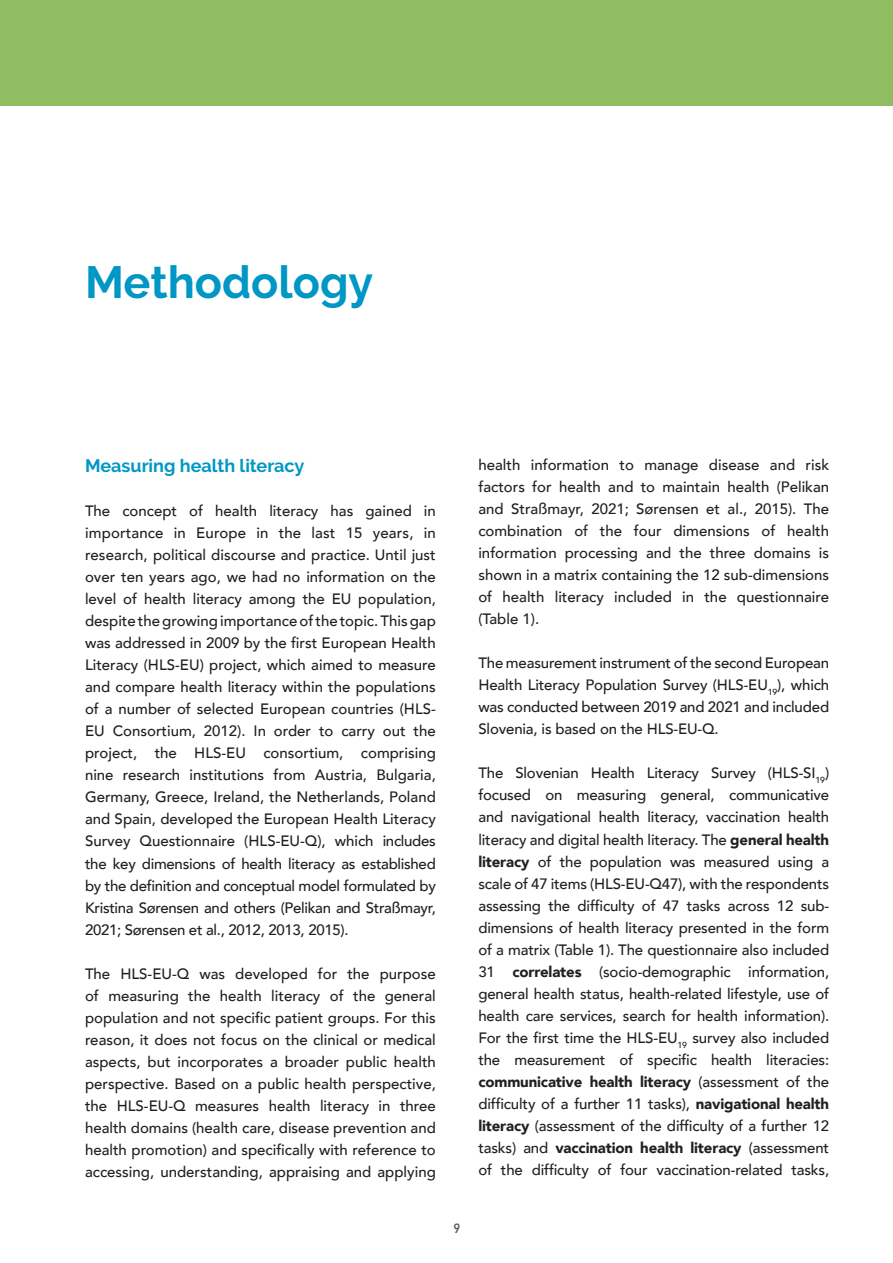
<style>
.page{position:relative;width:893px;height:1263px;background:#fff}
.page>*{position:absolute;margin:0;border:0;box-sizing:border-box;transform-origin:0 0}
.t1{font:700 45px "Raleway";color:#0097c5}
.t2{font:700 18px "Raleway";color:#0097c5}
.t3{font:500 15px/22px "Avenir";letter-spacing:-.01em;color:#231f20;text-align:justify}
.t4{font:700 13.5px "DIN Alternate";color:#57585a}
.s1{font-weight:900}
</style>
<div class="page">
<div style="left:0;top:0;width:893px;height:106px;background:#91bd62"></div>
<p class="t1" style="left:85px;top:256px;width:290px">Methodology</p>
<p class="t2" style="left:85px;top:455px;width:221px">Measuring health literacy</p>
<p class="t3" style="left:85px;top:499px;width:352px">The concept of health literacy has gained in importance in Europe in the last 15 years, in research, political discourse and practice. Until just over ten years ago, we had no information on the level of health literacy among the EU population, despite the growing importance of the topic. This gap was addressed in 2009 by the first European Health Literacy (HLS-EU) project, which aimed to measure and compare health literacy within the populations of a number of selected European countries (HLS-EU Consortium, 2012). In order to carry out the project, the HLS-EU consortium, comprising nine research institutions from Austria, Bulgaria, Germany, Greece, Ireland, the Netherlands, Poland and Spain, developed the European Health Literacy Survey Questionnaire (HLS-EU-Q), which includes the key dimensions of health literacy as established by the definition and conceptual model formulated by Kristina Sørensen and others (Pelikan and Straßmayr, 2021; Sørensen et al., 2012, 2013, 2015).</p>
<p class="t3" style="left:85px;top:962px;width:352px">The HLS-EU-Q was developed for the purpose of measuring the health literacy of the general population and not specific patient groups. For this reason, it does not focus on the clinical or medical aspects, but incorporates a broader public health perspective. Based on a public health perspective, the HLS-EU-Q measures health literacy in three health domains (health care, disease prevention and health promotion) and specifically with reference to accessing, understanding, appraising and applying</p>
<p class="t4" style="left:454px;top:1217px;width:8px">9</p>
<p class="t3" style="left:478px;top:453px;width:352px">health information to manage disease and risk factors for health and to maintain health (Pelikan and Straßmayr, 2021; Sørensen et al., 2015). The combination of the four dimensions of health information processing and the three domains is shown in a matrix containing the 12 sub-dimensions of health literacy included in the questionnaire (Table 1).</p>
<p class="t3" style="left:478px;top:651px;width:352px">The measurement instrument of the second European Health Literacy Population Survey (HLS-EU<sub>19</sub>), which was conducted between 2019 and 2021 and included Slovenia, is based on the HLS-EU-Q.</p>
<p class="t3" style="left:478px;top:761px;width:352px">The Slovenian Health Literacy Survey (HLS-SI<sub>19</sub>) focused on measuring general, communicative and navigational health literacy, vaccination health literacy and digital health literacy. The <span class="s1">general health literacy</span> of the population was measured using a scale of 47 items (HLS-EU-Q47), with the respondents assessing the difficulty of 47 tasks across 12 sub&shy;dimensions of health literacy presented in the form of a matrix (Table 1). The questionnaire also included 31 <span class="s1">correlates</span> (socio-demographic information, general health status, health-related lifestyle, use of health care services, search for health information).<br>For the first time the HLS-EU<sub>19</sub> survey also included the measurement of specific health literacies: <span class="s1">communicative health literacy</span> (assessment of the difficulty of a further 11 tasks), <span class="s1">navigational health literacy</span> (assessment of the difficulty of a further 12 tasks) and <span class="s1">vaccination health literacy</span> (assessment of the difficulty of four vaccination-related tasks,</p>
</div>
